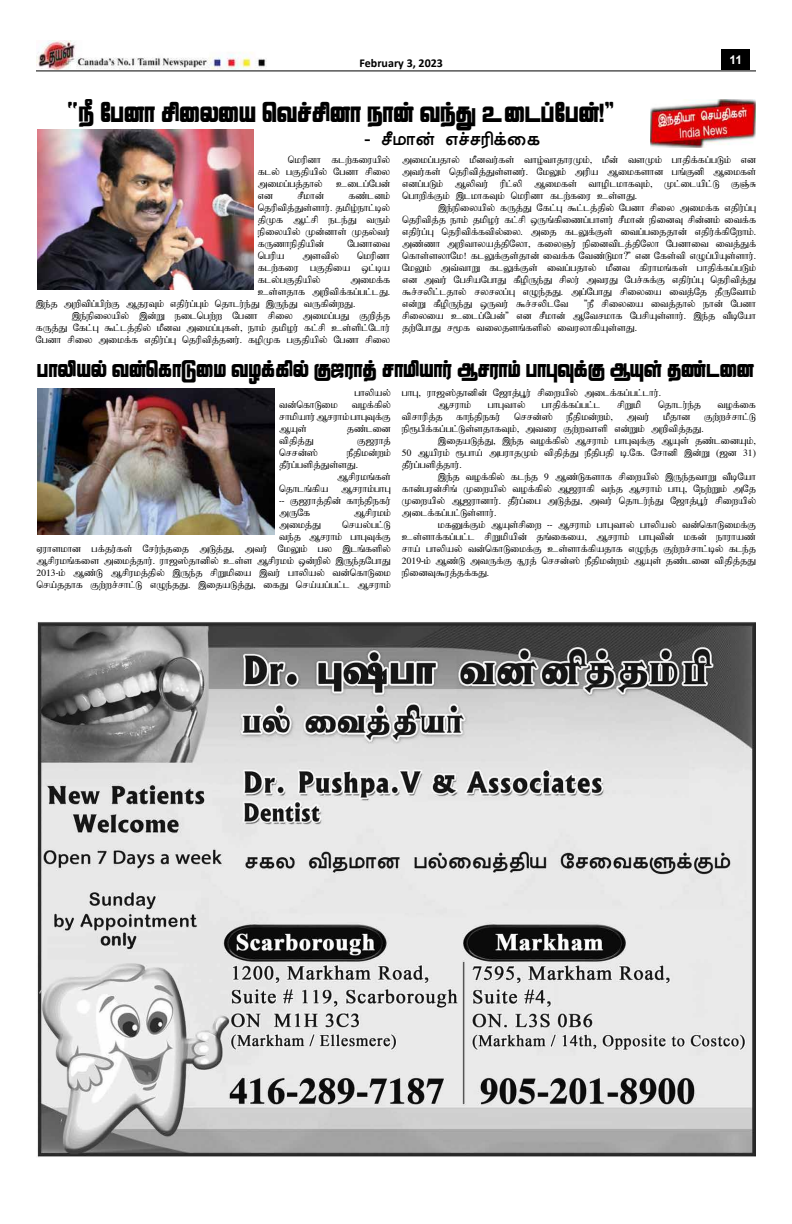
<style>
.page{position:relative;width:792px;height:1224px;background:#fff}
.page>*{position:absolute;margin:0;border:0;box-sizing:border-box;transform-origin:0 0}
.t1{font:30px "Lathangi";color:#000}
.t2{font:25.2px "Lathangi";color:#000}
.t3{font:18px "Trinco";color:#000}
.t4{font:700 12px "Calibri";color:#000}
.t5{font:700 12px "Arial";color:#fff}
.t6{font:11px/12px "Baamini";color:#000;text-align:justify}
</style>
<div class="page">
<hr style="left:36px;top:70px;width:720px;height:1px;background:#000">
<div style="left:721px;top:49px;width:29px;height:20px;background:#000"></div>
<img style="left:36px;top:41px;width:230px;height:28px">
<img style="left:37px;top:622px;width:719px;height:535px">
<img style="left:650px;top:99px;width:105px;height:48px">
<img style="left:37px;top:130px;width:216px;height:160px">
<img style="left:38px;top:388px;width:237px;height:147px">
<p class="t4" style="left:360px;top:54px;width:85px">February 3, 2023</p>
<p class="t5" style="left:729px;top:51px;width:14px">11</p>
<h1 class="t1" style="left:68px;top:99px;width:548px">'eP Ngdh rpiyia ntr;rpdh ehd; te;J cilg;Ngd;!"</h1>
<h3 class="t3" style="left:364px;top:131px;width:178px">- rPkhd; vr;rupf;if</h3>
<p class="t6" style="left:258px;top:154px;width:134px;text-indent:30px">nkupdh flw;fiuapy; fly; gFjpapy; Ngdh rpiy mikg;gj;jhy; cilg;Ngd; vd</p>
<p class="t6" style="left:402px;top:154px;width:356px">mikg;gjhy; kPdtu;fs; tho;thjhuKk;&gt; kPd; tsKk; ghjpf;fg;gLk; vd mtu;fs; njuptpj;Js;sdu;. NkYk; mupa Mikfshd gq;Fdp Mikfs; vdg;gLk; Myptu; upl;yp Mikfs; thoplkhfTk;&gt; Kl;ilapl;L FQ;R nghwpf;Fk; ,lkhfTk; nkupdh flw;fiu cs;sJ.</p>
<p class="t6" style="left:402px;top:202px;width:356px;text-indent:36px">,e;epiyapy; fUj;J Nfl;G $l;lj;jpy; Ngdh rpiy mikf;f vjpu;g;G njuptpj;j ehk; jkpou; fl;rp xUq;fpizg;ghsu; rPkhd; epidT rpd;dk; itf;f vjpu;g;G njuptpf;ftpy;iy. mij flYf;Fs; itg;gijjhd; vjpu;f;fpNwhk;. mz;zh mwpthyaj;jpNyh&gt; fiyQu; epidtplj;jpNyh Ngdhit itj;Jf; nfhs;syhNk! flYf;Fs;jhd; itf;f Ntz;Lkh?" vd Nfs;tp vOg;gpAs;shu;.<br>NkYk; mt;thW flYf;Fs; itg;gjhy; kPdt fpuhkq;fs; ghjpf;fg;gLk; vd mtu; NgrpaNghJ fPopUe;J rpyu; mtuJ Ngr;Rf;F vjpu;g;G njuptpj;J $r;rypl;ljhy; ryryg;G vOe;jJ. mg;NghJ rpiyia itj;Nj jPUNthk; vd;W fPopUe;J xUtu; $r;ryplNt</p>
<p class="t6" style="left:298px;top:190px;width:28px">rPkhd;</p>
<p class="t6" style="left:258px;top:190px;width:134px;text-indent:91px">fz;ldk; njuptpj;Js;shu;. jkpo;ehl;by; jpKf Ml;rp ele;J tUk; epiyapy; Kd;dhs; Kjy;tu; fUzhepjpapd;</p>
<p class="t6" style="left:347px;top:238px;width:44px">Ngdhit</p>
<p class="t6" style="left:258px;top:250px;width:134px;text-indent:99px">nkupdh flw;fiu gFjpia xl;ba fly;gFjpapy;</p>
<p class="t6" style="left:258px;top:250px;width:28px">ngupa</p>
<p class="t6" style="left:302px;top:250px;width:38px">mstpy;</p>
<p class="t6" style="left:350px;top:274px;width:41px">mikf;f</p>
<p class="t6" style="left:258px;top:286px;width:134px">cs;sjhf mwptpf;fg;gl;lJ.</p>
<p class="t6" style="left:36px;top:298px;width:321px">,e;j mwptpg;gpw;F MjuTk; vjpu;g;Gk; njhlu;e;J ,Ue;J tUfpd;wJ.</p>
<p class="t6" style="left:72px;top:310px;width:320px">,e;epiyapy; ,d;W eilngw;w Ngdh rpiy mikg;gJ Fwpj;j</p>
<p class="t6" style="left:36px;top:322px;width:356px">fUj;J Nfl;G $l;lj;jpy; kPdt mikg;Gfs;&gt; ehk; jkpou; fl;rp cs;spl;Nlhu;</p>
<p class="t6" style="left:36px;top:334px;width:356px">Ngdh rpiy mikf;f vjpu;g;G njuptpj;jdu;. fopKf gFjpapy; Ngdh rpiy</p>
<p class="t6" style="left:402px;top:298px;width:355px;text-indent:182px">"eP rpiyia itj;jhy; ehd; Ngdh rpiyia cilg;Ngd;" vd rPkhd; MNtrkhf NgrpAs;shu;. ,e;j tPbNah jw;NghJ r%f tiyjsq;fspy; ituyhfpAs;sJ.</p>
<h2 class="t2" style="left:38px;top:357px;width:718px">ghypay; td;nfhLik tof;fpy; F[uhj; rhkpahu; Mruhk; ghGTf;F MAs; jz;lid</h2>
<p class="t6" style="left:354px;top:387px;width:38px">ghypay;</p>
<p class="t6" style="left:279px;top:399px;width:60px">td;nfhLik</p>
<p class="t6" style="left:438px;top:387px;width:225px;text-indent:-36px">ghG&gt; uh[];jhdpd; N[hj;G+u; rpiwapy; milf;fg;gl;lhu;.<br>Mruhk;</p>
<p class="t6" style="left:488px;top:399px;width:39px">ghGthy;</p>
<p class="t6" style="left:542px;top:399px;width:60px">ghjpf;fg;gl;l</p>
<p class="t6" style="left:617px;top:399px;width:26px">rpWkp</p>
<p class="t6" style="left:658px;top:399px;width:44px">njhlu;e;j</p>
<p class="t6" style="left:279px;top:399px;width:113px;text-indent:72px">tof;fpy; rhkpahu; Mruhk; ghGTf;F MAs;</p>
<p class="t6" style="left:402px;top:399px;width:355px;text-indent:316px">tof;if tprhupj;j fhe;jpefu; nrrd;]; ePjpkd;wk;&gt; mtu; kPjhd Fw;wr;rhl;L ep&amp;gpf;fg;gl;Ls;sjhfTk;&gt; mtiu Fw;wthsp vd;Wk; mwptpj;jJ.</p>
<p class="t6" style="left:402px;top:435px;width:356px;text-indent:36px">,ijaLj;J&gt; ,e;j tof;fpy; Mruhk; ghGTf;F MAs; jz;lidAk;&gt; 50 Mapuk; &amp;gha; mguhjKk; tpjpj;J ePjpgjp b.Nf. Nrhdp ,d;W ([d 31) jPu;g;gspj;jhu;.</p>
<p class="t6" style="left:402px;top:471px;width:356px;text-indent:36px">,e;j tof;fpy; fle;j 9 Mz;Lfshf rpiwapy; ,Ue;jthW tPbNah fhd;gud;rpq; Kiwapy; tof;fpy; M[uhfp te;j Mruhk; ghG&gt; New;Wk; mNj Kiwapy; M[uhdhu;. jPu;g;ig mLj;J&gt; mtu; njhlu;e;J N[hj;G+u; rpiwapy; milf;fg;gl;Ls;shu;.</p>
<p class="t6" style="left:402px;top:519px;width:356px;text-indent:36px">kfDf;Fk; MAs;rpiw -- Mruhk; ghGthy; ghypay; td;nfhLikf;F cs;shf;fg;gl;l rpWkpapd; jq;ifia&gt; Mruhk; ghGtpd; kfd; ehuhaz; rha; ghypay; td;nfhLikf;F cs;shf;fpajhf vOe;j Fw;wr;rhl;by; fle;j 2019-k; Mz;L mtUf;F R+uj; nrrd;]; ePjpkd;wk; MAs; jz;lid tpjpj;jJ epidT$uj;jf;fJ.</p>
<p class="t6" style="left:347px;top:423px;width:45px">jz;lid</p>
<p class="t6" style="left:279px;top:435px;width:36px">tpjpj;J</p>
<p class="t6" style="left:357px;top:435px;width:35px">F[uhj;</p>
<p class="t6" style="left:279px;top:447px;width:40px">nrrd;];</p>
<p class="t6" style="left:347px;top:447px;width:45px">ePjpkd;wk;</p>
<p class="t6" style="left:279px;top:459px;width:80px">jPu;g;gspj;Js;sJ.</p>
<p class="t6" style="left:337px;top:471px;width:55px">Mrpukq;fs;</p>
<p class="t6" style="left:279px;top:483px;width:113px">njhlq;fpa Mruhk;ghG</p>
<p class="t6" style="left:279px;top:495px;width:113px">-- F[uhj;jpd; fhe;jpefu;</p>
<p class="t6" style="left:279px;top:507px;width:33px">mUNf</p>
<p class="t6" style="left:354px;top:507px;width:38px">Mrpukk;</p>
<p class="t6" style="left:279px;top:519px;width:43px">mikj;J</p>
<p class="t6" style="left:37px;top:519px;width:356px;text-align:right">nray;gl;L<br>te;j Mruhk; ghGTf;F<br>Vuhskhd gf;ju;fs; Nru;e;jij mLj;J&gt; mtu; NkYk; gy ,lq;fspy; Mrpukq;fis mikj;jhu;. uh[];jhdpy; cs;s Mrpukk; xd;wpy; ,Ue;jNghJ 2013-k; Mz;L Mrpukj;jpy; ,Ue;j rpWkpia ,tu; ghypay; td;nfhLik nra;jjhf Fw;wr;rhl;L vOe;jJ. ,ijaLj;J&gt; ifJ nra;ag;gl;l Mruhk;</p>
</div>
